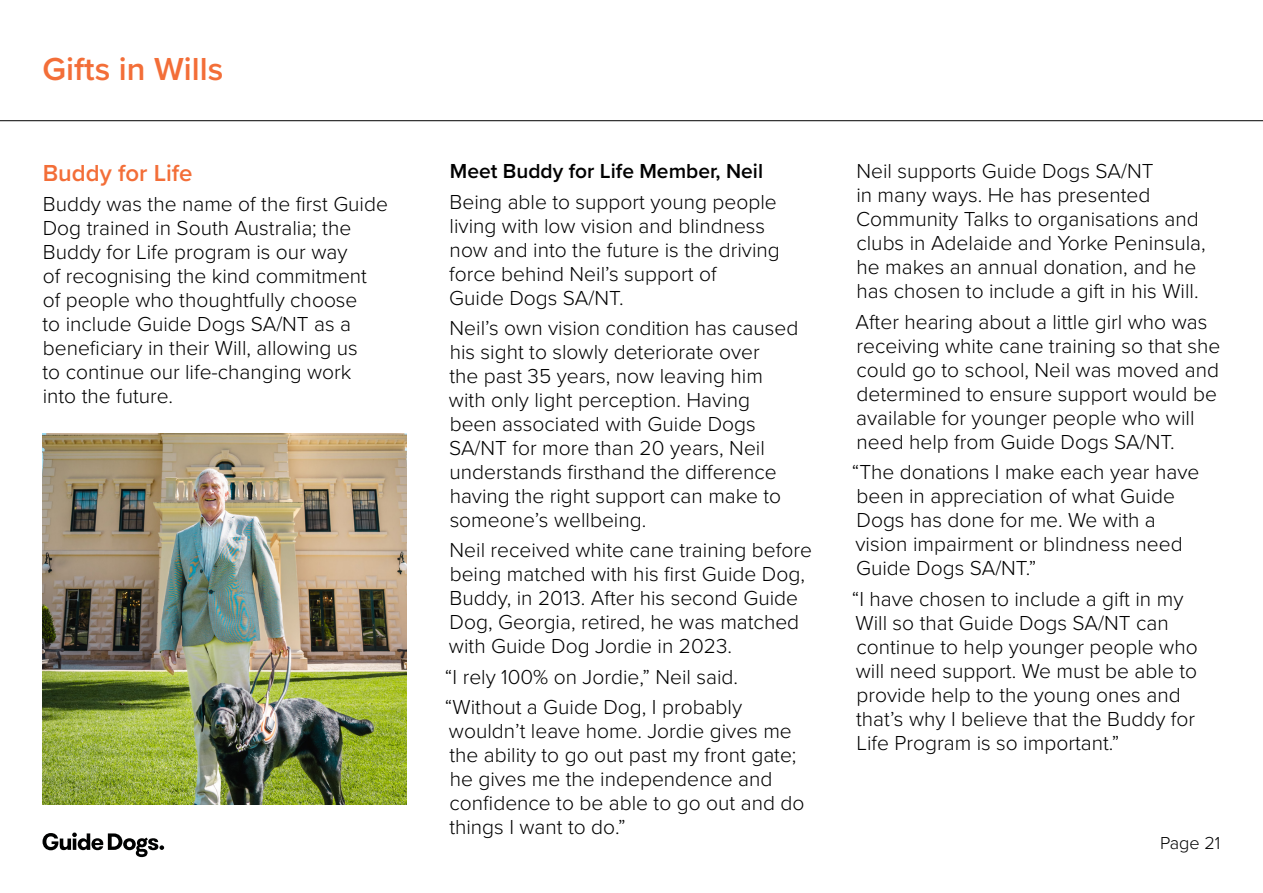
<style>
.page{position:relative;width:1263px;height:893px;background:#fff}
.page>*{position:absolute;margin:0;border:0;box-sizing:border-box;transform-origin:0 0}
.t1{font:600 33px "Proxima Nova";color:#f36e38}
.t2{font:600 24px "Proxima Nova";color:#f36e38}
.t3{font:300 21px/24px "Proxima Nova";color:#000}
.t4{font:600 21px "Proxima Nova";color:#000}
.t5{font:300 18px "Proxima Nova";color:#000}
</style>
<div class="page">
<svg style="left:43px;top:832px;width:121px;height:25px"></svg>
<hr style="left:0;top:120px;width:1263px;height:1px;background:#000">
<img style="left:43px;top:434px;width:364px;height:370px">
<h1 class="t1" style="left:43px;top:44px;width:182px">Gifts in Wills</h1>
<p class="t2" style="left:43px;top:155px;width:151px">Buddy for Life</p>
<p class="t3" style="left:42px;top:191px;width:347px">Buddy was the name of the first Guide<br>Dog trained in South Australia; the<br>Buddy for Life program is our way<br>of recognising the kind commitment of people who thoughtfully choose<br>to include Guide Dogs SA/NT as a beneficiary in their Will, allowing us<br>to continue our life-changing work into the future.</p>
<p class="t4" style="left:450px;top:156px;width:315px">Meet Buddy for Life Member, Neil</p>
<p class="t3" style="left:449px;top:188px;width:332px">Being able to support young people living with low vision and blindness now and into the future is the driving force behind Neil’s support of<br>Guide Dogs SA/NT.</p>
<p class="t3" style="left:449px;top:315px;width:351px">Neil’s own vision condition has caused his sight to slowly deteriorate over<br>the past 35 years, now leaving him with only light perception. Having been associated with Guide Dogs SA/NT for more than 20 years, Neil understands firsthand the difference having the right support can make to someone’s wellbeing.</p>
<p class="t3" style="left:449px;top:537px;width:364px">Neil received white cane training before being matched with his first Guide Dog, Buddy, in 2013. After his second Guide Dog, Georgia, retired, he was matched with Guide Dog Jordie in 2023.</p>
<p class="t3" style="left:445px;top:660px;width:299px;line-height:30.5px">“I rely 100% on Jordie,” Neil said. “Without a Guide Dog, I probably</p>
<p class="t3" style="left:449px;top:718px;width:357px">wouldn’t leave home. Jordie gives me the ability to go out past my front gate; he gives me the independence and confidence to be able to go out and do things I want to do.”</p>
<p class="t3" style="left:856px;top:158px;width:351px">Neil supports Guide Dogs SA/NT<br>in many ways. He has presented Community Talks to organisations and clubs in Adelaide and Yorke Peninsula, he makes an annual donation, and he has chosen to include a gift in his Will.</p>
<p class="t3" style="left:855px;top:309px;width:366px">After hearing about a little girl who was receiving white cane training so that she could go to school, Neil was moved and determined to ensure support would be available for younger people who will need help from Guide Dogs SA/NT.</p>
<p class="t3" style="left:852px;top:459px;width:349px">“The donations I make each year have been in appreciation of what Guide<br>Dogs has done for me. We with a vision impairment or blindness need<br>Guide Dogs SA/NT.”</p>
<p class="t3" style="left:852px;top:585px;width:347px">“I have chosen to include a gift in my Will so that Guide Dogs SA/NT can continue to help younger people who will need support. We must be able to provide help to the young ones and that’s why I believe that the Buddy for Life Program is so important.”</p>
<p class="t5" style="left:1160px;top:829px;width:62px">Page 21</p>
</div>
